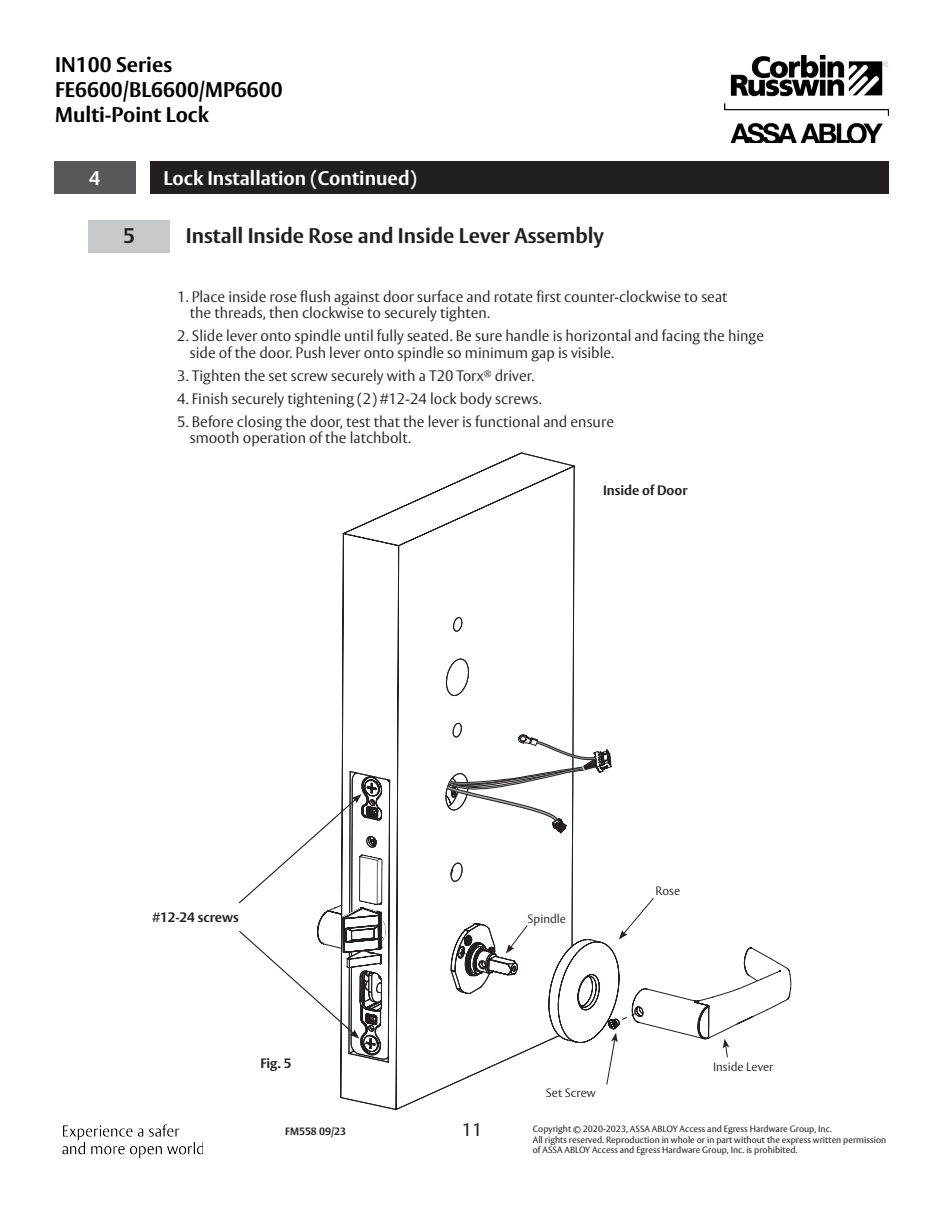
<style>
.page{position:relative;width:944px;height:1214px;background:#fff}
.page>*{position:absolute;margin:0;border:0;box-sizing:border-box;transform-origin:0 0}
.t1{font:700 21px/25.2px "ASSA Vesta";color:#000}
.Step_Name{font:700 21px "ASSA Vesta";color:#231f20}
.Step_Number{font:700 21px "ASSA Vesta";color:#231f20}
.SECTION_NAME_START{font:700 19.5px "ASSA Vesta";color:#fff}
.Section_Number{font:700 19.5px "ASSA Vesta";color:#fff}
.t2{font:18px "ASSA Vesta";color:#231f20}
.Body_Text_I1_10_11___44{font:300 15px/16.5px "ASSA Vesta";color:#231f20}
.Labels{font:700 13.5px "ASSA Vesta";color:#231f20}
.Figures{font:700 13.5px "ASSA Vesta";color:#231f20}
.Captions__Left{font:300 12px "ASSA Vesta";color:#231f20}
.t3{font:700 10.5px "ASSA Vesta";color:#231f20}
.t4{font:9px/10.8px "ASSA Vesta";color:#231f20}
</style>
<div class="page">
<img style="left:725px;top:56px;width:163px;height:86px">
<img style="left:62px;top:1124px;width:141px;height:33px">
<svg style="left:340px;top:452px;width:412px;height:658px"></svg>
<div style="left:359px;top:688px;width:24px;height:22px;background:#fff"></div>
<svg style="left:238px;top:734px;width:416px;height:351px"></svg>
<div style="left:54px;top:161px;width:81px;height:33px;background:#57585a"></div>
<div style="left:150px;top:161px;width:738px;height:33px;background:#231f20"></div>
<div style="left:89px;top:220px;width:81px;height:33px;background:#c7c8ca"></div>
<h1 class="t1" style="left:55px;top:53px;width:229px">IN100 Series<br>FE6600/BL6600/MP6600<br>Multi-Point Lock</h1>
<p class="Section_Number" style="left:89px;top:166px;width:13px">4</p>
<p class="SECTION_NAME_START" style="left:163px;top:166px;width:255px">Lock Installation (Continued)</p>
<p class="Step_Number" style="left:123px;top:223px;width:13px">5</p>
<p class="Step_Name" style="left:186px;top:223px;width:419px">Install Inside Rose and Inside Lever Assembly</p>
<p class="Body_Text_I1_10_11___44" style="left:190px;top:289px;width:539px;text-indent:-13px">1. Place inside rose flush against door surface and rotate first counter-clockwise to seat the threads, then clockwise to securely tighten.</p>
<p class="Body_Text_I1_10_11___44" style="left:190px;top:328px;width:576px;text-indent:-13px">2. Slide lever onto spindle until fully seated. Be sure handle is horizontal and facing the hinge side of the door. Push lever onto spindle so minimum gap is visible.</p>
<p class="Body_Text_I1_10_11___44" style="left:177px;top:368px;width:358px">3. Tighten the set screw securely with a T20 Torx<sup>®</sup> driver.</p>
<p class="Body_Text_I1_10_11___44" style="left:177px;top:391px;width:366px">4. Finish securely tightening (2) #12-24 lock body screws.</p>
<p class="Body_Text_I1_10_11___44" style="left:190px;top:414px;width:426px;text-indent:-13px">5. Before closing the door, test that the lever is functional and ensure smooth operation of the latchbolt.</p>
<p class="Labels" style="left:603px;top:482px;width:86px">Inside of Door</p>
<p class="Labels" style="left:152px;top:909px;width:88px">#12-24 screws</p>
<p class="Captions__Left" style="left:527px;top:911px;width:40px">Spindle</p>
<p class="Captions__Left" style="left:655px;top:883px;width:26px">Rose</p>
<p class="Figures" style="left:260px;top:1054px;width:33px">Fig. 5</p>
<p class="t3" style="left:285px;top:1124px;width:62px">FM558 09/23</p>
<p class="t2" style="left:462px;top:1119px;width:22px">11</p>
<p class="Captions__Left" style="left:546px;top:1085px;width:51px">Set Screw</p>
<p class="Captions__Left" style="left:713px;top:1059px;width:62px">Inside Lever</p>
<p class="t4" style="left:533px;top:1123px;width:355px">Copyright © 2020-2023, ASSA ABLOY Access and Egress Hardware Group, Inc.<br>All rights reserved. Reproduction in whole or in part without the express written permission of ASSA ABLOY Access and Egress Hardware Group, Inc. is prohibited.</p>
</div>
